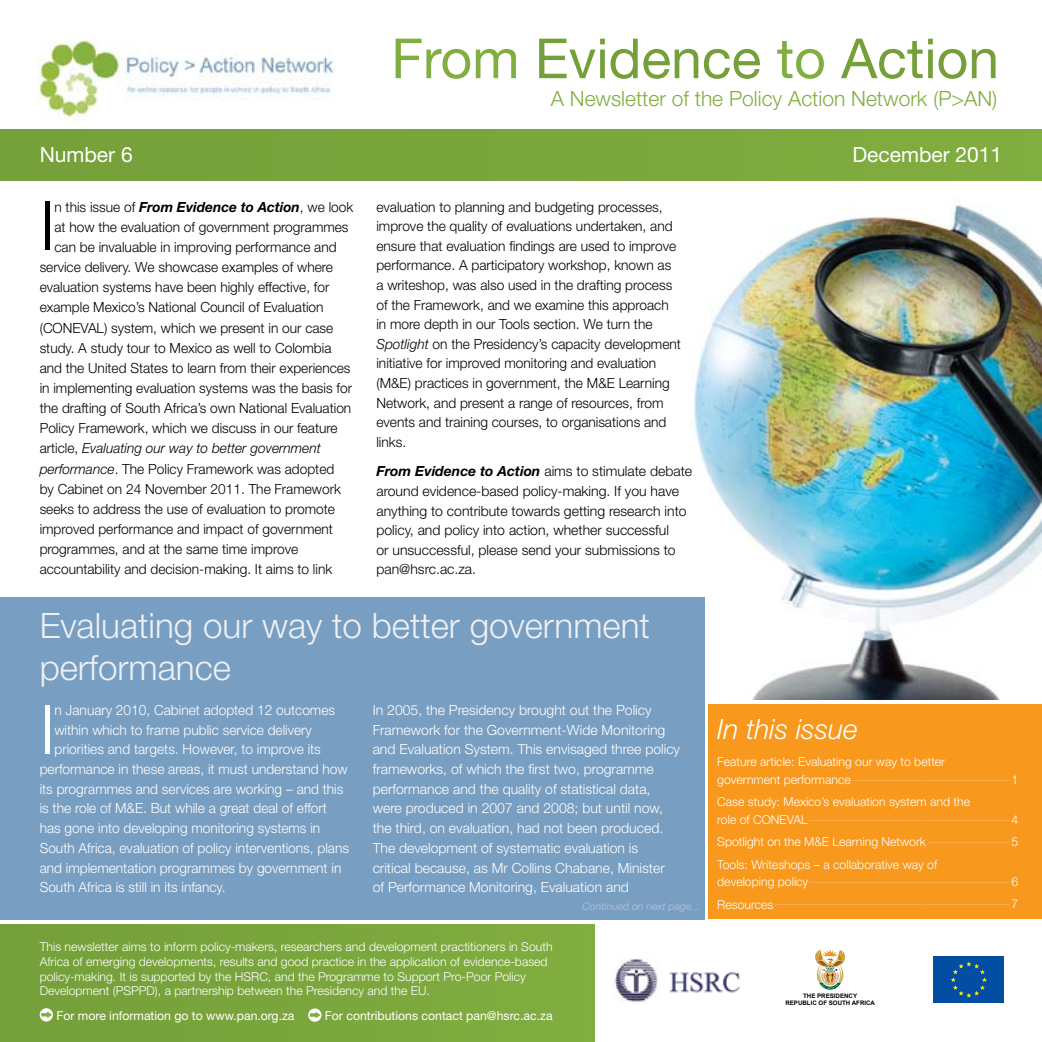
<style>
.page{position:relative;width:1042px;height:1042px;background:#fff}
.page>*{position:absolute;margin:0;border:0;box-sizing:border-box;transform-origin:0 0}
.t1{font:300 67.9px "Helvetica Neue LT Std";color:#000}
.t2{font:300 67.9px "Helvetica Neue LT Std";color:#fff}
.t3{font:55.3px "Helvetica Neue LT Std";color:#759f3a}
.t4{font:300 35px/42px "Helvetica Neue LT Std";color:#edf0f5}
.t5{font:italic 300 28px "Helvetica Neue LT Std";color:#fff}
.t6{font:300 21px "Helvetica Neue LT Std";color:#81ae40}
.t7{font:21px "Helvetica Neue LT Std";color:#fff}
.t8{font:300 14px/19.6px "Helvetica Neue LT Std";color:#000}
.t9{font:300 14px/19.8px "Helvetica Neue LT Std";color:#fff}
.t10{font:italic 300 14px "Helvetica Neue LT Std";color:#000}
.t11{font:italic 700 14px "Helvetica Neue LT Std";color:#000}
.t12{font:300 12.25px/14.7px "Helvetica Neue LT Std";color:#fff}
.t13{font:12.25px "Helvetica Neue LT Std";color:#fff}
.t14{font:italic 300 10.5px "Helvetica Neue LT Std";color:#b6c7dc}
.t15{font:300 7.17px "Helvetica Neue LT Std";color:#fdc88a}
.t16{font:700 6.12px/7.4px "Arial";color:#000;text-align:center}
.s1{color:#81ae40}
.s2{font-weight:300;font-style:normal}
.s3{font-style:normal}
.s4{font-style:italic}
.s5{font-weight:700;font-style:italic}
.s6{font-size:12.25px;color:#fff}
</style>
<div class="page">
<img style="left:694px;top:205px;width:348px;height:494px">
<div style="left:708px;top:704px;width:334px;height:215px;background:#f8981d"></div>
<div style="left:0;top:597px;width:704px;height:322px;background:#789ec2"></div>
<div style="left:0;top:924px;width:595px;height:118px;background:#7ba63d"></div>
<svg style="left:40px;top:1008px;width:13px;height:13px"></svg>
<svg style="left:41px;top:1011px;width:11px;height:7px"></svg>
<svg style="left:308px;top:1008px;width:13px;height:14px"></svg>
<svg style="left:310px;top:1011px;width:11px;height:7px"></svg>
<div style="left:0;top:130px;width:1042px;height:50px;background:#7ba63d"></div>
<img style="left:38px;top:40px;width:297px;height:80px">
<svg style="left:815px;top:950px;width:30px;height:39px"></svg>
<div style="left:934px;top:956px;width:70px;height:47px;background:#034ea2"></div>
<svg style="left:951px;top:962px;width:36px;height:35px"></svg>
<img style="left:614px;top:959px;width:46px;height:43px">
<img style="left:669px;top:972px;width:71px;height:21px">
<h2 class="t3" style="left:391px;top:26px;width:609px"><span class="s1">From</span> Evidence <span class="s1">to</span> Action</h2>
<h3 class="t6" style="left:551px;top:86px;width:448px">A Newsletter of the Policy Action Network (P&gt;AN)</h3>
<h3 class="t7" style="left:40px;top:142px;width:94px">Number 6</h3>
<h3 class="t7" style="left:852px;top:142px;width:151px">December 2011</h3>
<h1 class="t1" style="left:40px;top:184px;width:16px">I</h1>
<p class="t11" style="left:54px;top:198px;width:300px"><span class="s2">n this issue of</span> From Evidence to Action<span class="s2">, we look</span></p>
<p class="t8" style="left:54px;top:217px;width:296px">at how the evaluation of government programmes</p>
<p class="t8" style="left:54px;top:237px;width:284px">can be invaluable in improving performance and</p>
<p class="t8" style="left:40px;top:257px;width:295px">service delivery. We showcase examples of where</p>
<p class="t8" style="left:40px;top:277px;width:291px">evaluation systems have been highly effective, for</p>
<p class="t8" style="left:40px;top:297px;width:285px">example Mexico’s National Council of Evaluation</p>
<p class="t8" style="left:40px;top:317px;width:295px">(CONEVAL) system, which we present in our case</p>
<p class="t8" style="left:40px;top:338px;width:293px">study. A study tour to Mexico as well to Colombia</p>
<p class="t8" style="left:40px;top:358px;width:312px">and the United States to learn from their experiences</p>
<p class="t8" style="left:40px;top:378px;width:314px">in implementing evaluation systems was the basis for</p>
<p class="t8" style="left:40px;top:398px;width:313px">the drafting of South Africa’s own National Evaluation</p>
<p class="t8" style="left:40px;top:418px;width:299px">Policy Framework, which we discuss in our feature</p>
<p class="t10" style="left:40px;top:440px;width:283px"><span class="s3">article,</span> Evaluating our way to better government</p>
<p class="t8" style="left:40px;top:458px;width:296px"><span class="s4">performance</span>. The Policy Framework was adopted</p>
<p class="t8" style="left:40px;top:479px;width:303px">by Cabinet on 24 November 2011. The Framework</p>
<p class="t8" style="left:40px;top:499px;width:297px">seeks to address the use of evaluation to promote</p>
<p class="t8" style="left:40px;top:519px;width:295px">improved performance and impact of government</p>
<p class="t8" style="left:40px;top:539px;width:260px">programmes, and at the same time improve</p>
<p class="t8" style="left:40px;top:559px;width:294px">accountability and decision-making. It aims to link</p>
<p class="t8" style="left:376px;top:197px;width:306px">evaluation to planning and budgeting processes, improve the quality of evaluations undertaken, and ensure that evaluation findings are used to improve performance. A participatory workshop, known as a writeshop, was also used in the drafting process of the Framework, and we examine this approach in more depth in our Tools section. We turn the <span class="s4">Spotlight</span> on the Presidency’s capacity development initiative for improved monitoring and evaluation (M&amp;E) practices in government, the M&amp;E Learning Network, and present a range of resources, from events and training courses, to organisations and links.</p>
<p class="t8" style="left:376px;top:461px;width:317px"><span class="s5">From Evidence to Action</span> aims to stimulate debate around evidence-based policy-making. If you have anything to contribute towards getting research into policy, and policy into action, whether successful<br>or unsuccessful, please send your submissions to pan@hsrc.ac.za.</p>
<h3 class="t4" style="left:40px;top:603px;width:612px">Evaluating our way to better government performance</h3>
<h1 class="t2" style="left:40px;top:688px;width:16px">I</h1>
<p class="t9" style="left:54px;top:700px;width:282px">n January 2010, Cabinet adopted 12 outcomes</p>
<p class="t9" style="left:54px;top:719px;width:259px">within which to frame public service delivery</p>
<p class="t9" style="left:54px;top:739px;width:268px">priorities and targets. However, to improve its</p>
<p class="t9" style="left:40px;top:759px;width:310px">performance in these areas, it must understand how</p>
<p class="t9" style="left:40px;top:778px;width:305px">its programmes and services are working – and this</p>
<p class="t9" style="left:40px;top:798px;width:289px">is the role of M&amp;E. But while a great deal of effort</p>
<p class="t9" style="left:40px;top:818px;width:282px">has gone into developing monitoring systems in</p>
<p class="t9" style="left:40px;top:838px;width:311px">South Africa, evaluation of policy interventions, plans</p>
<p class="t9" style="left:40px;top:857px;width:303px">and implementation programmes by government in</p>
<p class="t9" style="left:40px;top:877px;width:187px">South Africa is still in its infancy.</p>
<p class="t9" style="left:373px;top:700px;width:309px">In 2005, the Presidency brought out the Policy Framework for the Government-Wide Monitoring and Evaluation System. This envisaged three policy frameworks, of which the first two, programme performance and the quality of statistical data, were produced in 2007 and 2008; but until now, the third, on evaluation, had not been produced.<br>The development of systematic evaluation is<br>critical because, as Mr Collins Chabane, Minister<br>of Performance Monitoring, Evaluation and</p>
<p class="t14" style="left:582px;top:900px;width:119px">Continued on next page...</p>
<p class="t12" style="left:40px;top:939px;width:514px">This newsletter aims to inform policy-makers, researchers and development practitioners in South Africa of emerging developments, results and good practice in the application of evidence-based policy-making. It is supported by the HSRC, and the Programme to Support Pro-Poor Policy Development (PSPPD), a partnership between the Presidency and the EU.</p>
<p class="t13" style="left:56px;top:1008px;width:240px">For more information go to www.pan.org.za</p>
<p class="t13" style="left:325px;top:1008px;width:229px">For contributions contact pan@hsrc.ac.za</p>
<h3 class="t5" style="left:717px;top:712px;width:142px">In this issue</h3>
<p class="t12" style="left:717px;top:754px;width:229px">Feature article: Evaluating our way to better</p>
<p class="t15" style="left:717px;top:772px;width:302px"><span class="s6">government performance</span> ____________________________________________ <span class="s6">1</span></p>
<p class="t12" style="left:717px;top:794px;width:254px">Case study: Mexico’s evaluation system and the</p>
<p class="t15" style="left:717px;top:812px;width:302px"><span class="s6">role of CONEVAL</span> ________________________________________________________ <span class="s6">4</span></p>
<p class="t12" style="left:717px;top:830px;width:302px;line-height:22.4px">Spotlight on the M&amp;E Learning Network <sup>_______________________</sup> 5<br>Tools: Writeshops – a collaborative way of</p>
<p class="t15" style="left:717px;top:875px;width:302px"><span class="s6">developing policy</span> ________________________________________________________ <span class="s6">6</span></p>
<p class="t15" style="left:717px;top:897px;width:302px"><span class="s6">Resources</span> __________________________________________________________________ <span class="s6">7</span></p>
<p class="t16" style="left:785px;top:992px;width:91px">THE PRESIDENCY<br>REPUBLIC OF SOUTH AFRICA</p>
</div>
